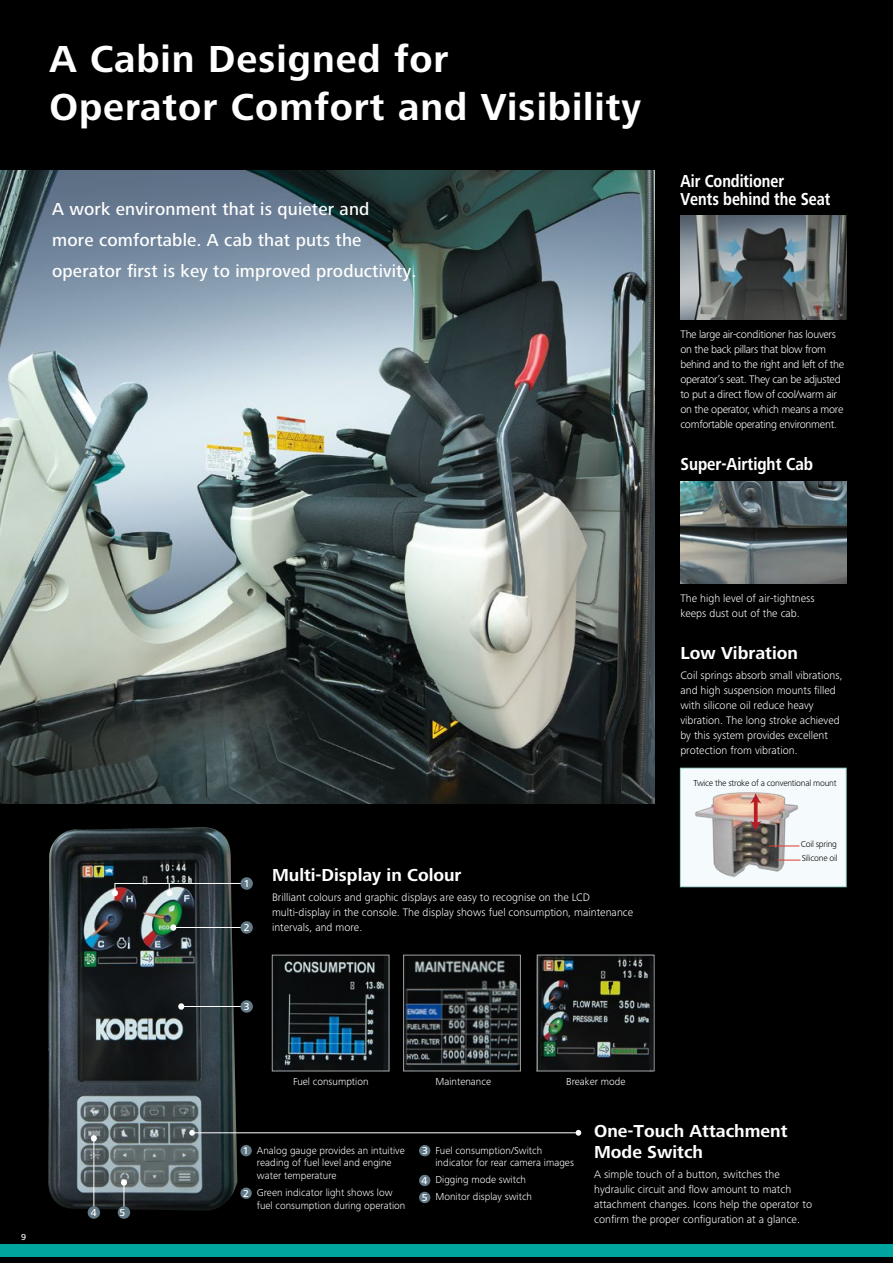
<style>
.page{position:relative;width:893px;height:1263px;background:#fff}
.page>*{position:absolute;margin:0;border:0;box-sizing:border-box;transform-origin:0 0}
.t1{font:700 39px/48px "Frutiger Next Pro";letter-spacing:.025em;color:#fff}
.t2{font:500 18px/30.9px "Frutiger Next Pro";letter-spacing:.01em;color:#fff}
.t3{font:700 18px/21px "Frutiger Next Pro";color:#fff}
.t4{font:700 18px/18.3px "Frutiger Next Pro";color:#fff;scale:.82 1}
.t5{font:700 18px "Frutiger Next Pro";color:#fff;scale:.86 1}
.t6{font:300 11.25px/15px "Frutiger Next Pro";color:#fff}
.t7{font:300 11.25px/15px "Frutiger Next Pro";letter-spacing:-.025em;color:#fff}
.t8{font:300 10.5px/12.8px "Frutiger Next Pro";color:#fff}
.t9{font:500 10.5px/17px "Frutiger Next Pro";color:#fff}
.t10{font:300 9px/14.2px "Frutiger Next Pro";letter-spacing:-.025em;color:#000}
.t11{font:500 9px "Frutiger Next Pro";color:#fff}
</style>
<div class="page">
<div style="left:0;top:0;width:893px;height:1244px;background:#000"></div>
<img style="left:0;top:170px;width:655px;height:634px">
<img style="left:680px;top:482px;width:166px;height:102px">
<img style="left:48px;top:827px;width:189px;height:383px">
<hr style="left:181px;top:1006px;width:66px;height:1px;background:#fff">
<div style="left:178px;top:1003px;width:6px;height:7px;background:#fff;border-radius:50%"></div>
<div style="left:170px;top:924px;width:6px;height:7px;background:#fff;border-radius:50%"></div>
<hr style="left:171px;top:927px;width:75px;height:1px;background:#fff">
<svg style="left:112px;top:883px;width:136px;height:13px;background:#4b4a4d"></svg>
<svg style="left:189px;top:1130px;width:6px;height:6px"></svg>
<hr style="left:192px;top:1132px;width:386px;height:1px;background:#fff">
<svg style="left:576px;top:1130px;width:5px;height:6px"></svg>
<hr style="left:93px;top:1137px;width:1px;height:75px;background:#fff">
<svg style="left:91px;top:1135px;width:6px;height:6px"></svg>
<hr style="left:124px;top:1182px;width:1px;height:31px;background:#fff">
<div style="left:121px;top:1179px;width:6px;height:7px;background:#fff;border-radius:50%"></div>
<div style="left:240px;top:877px;width:13px;height:13px;background:#627a86;border-radius:50%"></div>
<div style="left:240px;top:921px;width:13px;height:13px;background:#627a86;border-radius:50%"></div>
<div style="left:240px;top:1000px;width:13px;height:13px;background:#627a86;border-radius:50%"></div>
<div style="left:88px;top:1206px;width:12px;height:13px;background:#627a86;border-radius:50%"></div>
<div style="left:118px;top:1206px;width:12px;height:13px;background:#627a86;border-radius:50%"></div>
<div style="left:240px;top:1145px;width:12px;height:11px;background:#627a86;border-radius:50%"></div>
<div style="left:240px;top:1187px;width:12px;height:12px;background:#627a86;border-radius:50%"></div>
<div style="left:419px;top:1145px;width:11px;height:11px;background:#627a86;border-radius:50%"></div>
<div style="left:419px;top:1175px;width:11px;height:11px;background:#627a86;border-radius:50%"></div>
<div style="left:419px;top:1192px;width:11px;height:11px;background:#627a86;border-radius:50%"></div>
<div style="left:680px;top:768px;width:166px;height:119px;background:#f5fbfc"></div>
<div style="left:680px;top:768px;width:167px;height:119px;border:1px solid #95ceca"></div>
<img style="left:695px;top:792px;width:104px;height:85px">
<hr style="left:769px;top:846px;width:30px;height:1px;background:#db3b2b">
<svg style="left:777px;top:860px;width:23px;height:1px"></svg>
<svg style="left:754px;top:803px;width:4px;height:18px"></svg>
<svg style="left:750px;top:821px;width:11px;height:10px"></svg>
<svg style="left:750px;top:793px;width:11px;height:10px"></svg>
<img style="left:680px;top:216px;width:166px;height:103px">
<img style="left:405px;top:957px;width:114px;height:112px">
<img style="left:536px;top:955px;width:116px;height:116px">
<img style="left:274px;top:957px;width:113px;height:112px">
<div style="left:272px;top:955px;width:117px;height:116px;border:1px solid #9fa0a0"></div>
<div style="left:403px;top:955px;width:118px;height:116px;border:1px solid #9fa0a0"></div>
<div style="left:537px;top:955px;width:117px;height:116px;border:1px solid #9fa0a0"></div>
<svg style="left:0;top:1256px;width:893px;height:7px;background:#001716"></svg>
<div style="left:0;top:1244px;width:893px;height:12px;background:#00a5a0"></div>
<h1 class="t1" style="left:49px;top:35px;width:593px">A Cabin Designed for<br>Operator Comfort and Visibility</h1>
<h2 class="t2" style="left:52px;top:194px;width:366px">A work environment that is quieter and<br>more comfortable. A cab that puts the operator first is key to improved productivity.</h2>
<h2 class="t4" style="left:680px;top:172px;width:184px">Air Conditioner<br>Vents behind the Seat</h2>
<p class="t7" style="left:680px;top:326px;width:165px">The large air-conditioner has louvers on the back pillars that blow from behind and to the right and left of the operator’s seat. They can be adjusted to put a direct flow of cool/warm air on the operator, which means a more comfortable operating environment.</p>
<h2 class="t5" style="left:680px;top:454px;width:156px">Super-Airtight Cab</h2>
<p class="t11" style="left:21px;top:1232px;width:7px">9</p>
<p class="t9" style="left:91px;top:1204px;width:7px">4</p>
<p class="t9" style="left:119px;top:1204px;width:7px">5</p>
<p class="t9" style="left:244px;top:875px;width:7px">1</p>
<p class="t9" style="left:244px;top:919px;width:7px">2</p>
<h2 class="t3" style="left:272px;top:865px;width:191px">Multi-Display in Colour</h2>
<p class="t6" style="left:272px;top:890px;width:363px">Brilliant colours and graphic displays are easy to recognise on the LCD multi-display in the console. The display shows fuel consumption, maintenance intervals, and more.</p>
<p class="t6" style="left:680px;top:590px;width:136px">The high level of air-tightness keeps dust out of the cab.</p>
<h2 class="t3" style="left:680px;top:643px;width:119px">Low Vibration</h2>
<p class="t6" style="left:680px;top:668px;width:164px">Coil springs absorb small vibrations, and high suspension mounts filled with silicone oil reduce heavy vibration. The long stroke achieved by this system provides excellent protection from vibration.</p>
<p class="t10" style="left:694px;top:776px;width:144px">Twice the stroke of a conventional mount</p>
<p class="t10" style="left:801px;top:837px;width:38px">Coil spring<br>Silicone oil</p>
<p class="t9" style="left:244px;top:998px;width:7px">3</p>
<p class="t8" style="left:293px;top:1075px;width:77px">Fuel consumption</p>
<p class="t8" style="left:435px;top:1075px;width:57px">Maintenance</p>
<p class="t8" style="left:566px;top:1075px;width:61px">Breaker mode</p>
<p class="t9" style="left:243px;top:1142px;width:7px">1</p>
<p class="t9" style="left:243px;top:1185px;width:7px">2</p>
<p class="t8" style="left:257px;top:1144px;width:149px">Analog gauge provides an intuitive reading of fuel level and engine water temperature</p>
<p class="t8" style="left:257px;top:1186px;width:150px">Green indicator light shows low fuel consumption during operation</p>
<p class="t9" style="left:422px;top:1142px;width:7px">3</p>
<p class="t9" style="left:421px;top:1172px;width:8px">4<br>5</p>
<p class="t8" style="left:435px;top:1144px;width:140px">Fuel consumption/Switch indicator for rear camera images</p>
<p class="t8" style="left:435px;top:1171px;width:98px;line-height:17px">Digging mode switch<br>Monitor display switch</p>
<h2 class="t3" style="left:594px;top:1120px;width:195px">One-Touch Attachment<br>Mode Switch</h2>
<p class="t6" style="left:594px;top:1166px;width:219px">A simple touch of a button, switches the hydraulic circuit and flow amount to match attachment changes. Icons help the operator to confirm the proper configuration at a glance.</p>
</div>
